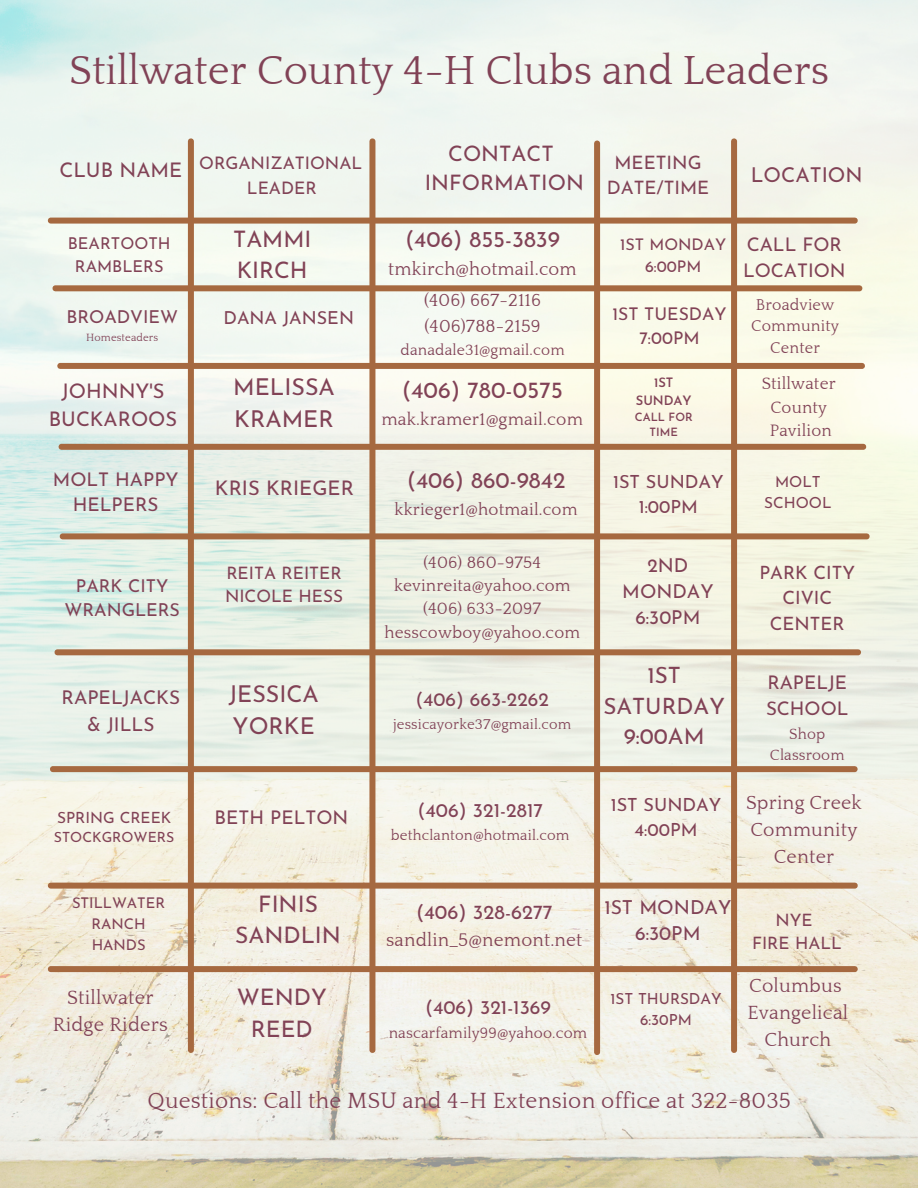
<style>
.page{position:relative;width:918px;height:1188px;background:#fff}
.page>*{position:absolute;margin:0;border:0;box-sizing:border-box;transform-origin:0 0}
.t1{font:41.7px "Quattrocento";color:#814256}
.t2{font:23.25px/32.2px "Josefin Sans";color:#814256}
.t3{font:22.8px/31.7px "Josefin Sans";color:#814256;text-align:center}
.t4{font:22.5px "Quattrocento";letter-spacing:.01em;color:#814256}
.t5{font:22.5px/30.6px "Josefin Sans";color:#814256;text-align:center}
.t6{font:21.3px/29.1px "Josefin Sans";color:#814256;text-align:center}
.t7{font:20.55px "Josefin Sans";color:#814256}
.t8{font:20.1px/27.5px "Josefin Sans";color:#814256;text-align:center}
.t9{font:19.8px/27.3px "Quattrocento";letter-spacing:.01em;color:#814256;text-align:center}
.t10{font:19.5px/26.8px "Quattrocento";letter-spacing:.01em;color:#814256;text-align:center}
.t11{font:19.5px "Josefin Sans";color:#814256}
.t12{font:19.35px/26.7px "Josefin Sans";color:#814256;text-align:center}
.t13{font:19.2px/26.2px "Josefin Sans";color:#814256;text-align:center}
.t14{font:19.05px/26.4px "Josefin Sans";color:#814256;text-align:center}
.t15{font:18.9px/25.5px "Josefin Sans";color:#814256;text-align:center}
.t16{font:18.75px/26px "Josefin Sans";color:#814256}
.t17{font:18.75px "Quattrocento";letter-spacing:.01em;color:#814256}
.t18{font:18.6px "Quattrocento";letter-spacing:.01em;color:#814256}
.t19{font:18.45px/25.3px "Josefin Sans";color:#814256;text-align:center}
.t20{font:18.3px/25.5px "Josefin Sans";color:#814256;text-align:center}
.t21{font:18.15px/25.3px "Josefin Sans";color:#814256;text-align:center}
.t22{font:18px/25.2px "Quattrocento";letter-spacing:.01em;color:#814256}
.t23{font:17.85px "Josefin Sans";color:#814256}
.t24{font:17.7px "Quattrocento";letter-spacing:.01em;color:#814256}
.t25{font:17.7px "Josefin Sans";color:#814256}
.t26{font:17.55px/24.6px "Josefin Sans";color:#814256;text-align:center}
.t27{font:17.25px/24.2px "Josefin Sans";color:#814256}
.t28{font:17.1px/23.2px "Josefin Sans";color:#814256}
.t29{font:17.1px "Quattrocento";letter-spacing:.01em;color:#814256}
.t30{font:16.95px/23.2px "Quattrocento";letter-spacing:.01em;color:#814256;text-align:center}
.t31{font:16.35px/22.8px "Josefin Sans";color:#814256;text-align:center}
.t32{font:16.05px/21.8px "Quattrocento";letter-spacing:.01em;color:#814256;text-align:center}
.t33{font:16.05px/22.2px "Josefin Sans";color:#814256;text-align:center}
.t34{font:15.45px "Quattrocento";letter-spacing:.01em;color:#814256}
.t35{font:15.45px "Josefin Sans";color:#814256}
.t36{font:15.3px/21.1px "Josefin Sans";color:#814256;text-align:center}
.t37{font:15.3px/20.9px "Quattrocento";letter-spacing:.01em;color:#814256;text-align:center}
.t38{font:14.85px "Quattrocento";letter-spacing:.01em;color:#814256}
.t39{font:14.7px/20.5px "Josefin Sans";color:#814256;text-align:center}
.t40{font:14.55px "Quattrocento";letter-spacing:.01em;color:#814256}
.t41{font:14.1px "Josefin Sans";color:#814256}
.t42{font:600 12.9px/18px "Josefin Sans";color:#814256;text-align:center}
.t43{font:600 11.4px/15.1px "Josefin Sans";color:#814256;text-align:center}
.t44{font:10.8px "Quattrocento";letter-spacing:.01em;color:#814256}
.s1{font-size:20.1px}
</style>
<div class="page">
<img style="left:0;top:0;width:918px;height:1188px">
<div style="left:51px;top:218px;width:804px;height:5px;background:#a66940"></div>
<div style="left:55px;top:285px;width:805px;height:6px;background:#a66940"></div>
<div style="left:61px;top:444px;width:802px;height:6px;background:#a66940"></div>
<div style="left:62px;top:534px;width:805px;height:5px;background:#a66940"></div>
<div style="left:57px;top:649px;width:801px;height:6px;background:#a66940"></div>
<div style="left:60px;top:363px;width:802px;height:6px;background:#a66940"></div>
<div style="left:53px;top:766px;width:802px;height:6px;background:#a66940"></div>
<div style="left:51px;top:883px;width:804px;height:6px;background:#a66940"></div>
<div style="left:51px;top:966px;width:804px;height:6px;background:#a66940"></div>
<div style="left:188px;top:141px;width:6px;height:909px;background:#a66940"></div>
<div style="left:370px;top:141px;width:5px;height:909px;background:#a66940"></div>
<div style="left:594px;top:143px;width:6px;height:909px;background:#a66940"></div>
<div style="left:731px;top:141px;width:6px;height:909px;background:#a66940"></div>
<h1 class="t1" style="left:69px;top:48px;width:761px">Stillwater County 4-H Clubs and Leaders</h1>
<p class="t27" style="left:247px;top:153px;width:117px;text-indent:-188px"><span class="s1">CLUB NAME</span> ORGANIZATIONAL<br>LEADER</p>
<p class="t6" style="left:425px;top:141px;width:161px">CONTACT<br>INFORMATION</p>
<p class="t19" style="left:607px;top:151px;width:104px">MEETING<br>DATE/TIME</p>
<p class="t7" style="left:751px;top:167px;width:113px">LOCATION</p>
<p class="t31" style="left:68px;top:234px;width:104px">BEARTOOTH<br>RAMBLERS</p>
<h3 class="t3" style="left:233px;top:226px;width:80px;text-align:left">TAMMI<br>KIRCH</h3>
<h3 class="t3" style="left:405px;top:225px;width:156px">(406) 855-3839</h3>
<p class="t18" style="left:388px;top:259px;width:190px">tmkirch@hotmail.com</p>
<p class="t23" style="left:66px;top:310px;width:113px">BROADVIEW</p>
<p class="t44" style="left:86px;top:332px;width:73px">Homesteaders</p>
<p class="t23" style="left:224px;top:310px;width:132px">DANA JANSEN</p>
<p class="t22" style="left:424px;top:288px;width:118px">(406) 667-2116 (406)788-2159</p>
<p class="t34" style="left:401px;top:342px;width:166px">danadale31@gmail.com</p>
<p class="t8" style="left:49px;top:380px;width:130px">JOHNNY'S<br>BUCKAROOS</p>
<h2 class="t2" style="left:233px;top:373px;width:103px">MELISSA<br>KRAMER</h2>
<h2 class="t2" style="left:402px;top:376px;width:163px">(406) 780-0575</h2>
<p class="t24" style="left:381px;top:410px;width:203px">mak.kramer1@gmail.com</p>
<p class="t15" style="left:53px;top:468px;width:127px">MOLT HAPPY<br>HELPERS</p>
<p class="t8" style="left:215px;top:477px;width:140px">KRIS KRIEGER</p>
<h3 class="t3" style="left:407px;top:466px;width:160px">(406) 860-9842</h3>
<p class="t29" style="left:395px;top:501px;width:185px">kkrieger1@hotmail.com</p>
<p class="t33" style="left:620px;top:235px;width:107px">1ST MONDAY<br>6:00PM</p>
<p class="t16" style="left:743px;top:233px;width:104px">CALL FOR<br>LOCATION</p>
<p class="t26" style="left:612px;top:303px;width:116px">1ST TUESDAY<br>7:00PM</p>
<p class="t32" style="left:751px;top:294px;width:89px">Broadview<br>Community<br>Center</p>
<p class="t42" style="left:636px;top:374px;width:57px">1ST<br>SUNDAY</p>
<p class="t43" style="left:635px;top:410px;width:59px">CALL FOR<br>TIME</p>
<p class="t30" style="left:762px;top:372px;width:75px">Stillwater<br>County<br>Pavilion</p>
<p class="t21" style="left:613px;top:471px;width:112px">1ST SUNDAY<br>1:00PM</p>
<p class="t36" style="left:764px;top:473px;width:69px">MOLT<br>SCHOOL</p>
<p class="t25" style="left:76px;top:578px;width:94px">PARK CITY</p>
<p class="t23" style="left:64px;top:603px;width:117px">WRANGLERS</p>
<p class="t28" style="left:225px;top:563px;width:120px">REITA REITER<br>NICOLE HESS</p>
<p class="t30" style="left:384px;top:551px;width:197px">(406) 860-9754 kevinreita@yahoo.com (406) 633-2097 hesscowboy@yahoo.com</p>
<p class="t13" style="left:622px;top:554px;width:93px">2ND<br>MONDAY<br>6:30PM</p>
<p class="t20" style="left:759px;top:561px;width:97px">PARK CITY<br>CIVIC<br>CENTER</p>
<p class="t14" style="left:62px;top:687px;width:120px">RAPELJACKS &amp; JILLS</p>
<h2 class="t2" style="left:229px;top:681px;width:92px;line-height:31.7px">JESSICA<br>YORKE</h2>
<p class="t12" style="left:415px;top:688px;width:135px">(406) 663-2262</p>
<p class="t40" style="left:393px;top:716px;width:180px">jessicayorke37@gmail.com</p>
<p class="t35" style="left:57px;top:811px;width:116px">SPRING CREEK</p>
<p class="t41" style="left:54px;top:831px;width:122px">STOCKGROWERS</p>
<p class="t15" style="left:215px;top:806px;width:135px">BETH PELTON</p>
<p class="t11" style="left:418px;top:802px;width:127px">(406) 321-2817</p>
<p class="t38" style="left:391px;top:827px;width:180px">bethclanton@hotmail.com</p>
<p class="t39" style="left:72px;top:894px;width:95px">STILLWATER<br>RANCH<br>HANDS</p>
<h3 class="t3" style="left:235px;top:890px;width:107px">FINIS<br>SANDLIN</h3>
<p class="t8" style="left:416px;top:900px;width:138px">(406) 328-6277</p>
<p class="t17" style="left:386px;top:930px;width:198px">sandlin_5@nemont.net</p>
<p class="t9" style="left:53px;top:984px;width:116px">Stillwater<br>Ridge Riders</p>
<h3 class="t3" style="left:237px;top:984px;width:91px">WENDY<br>REED</h3>
<p class="t11" style="left:425px;top:1000px;width:127px">(406) 321-1369</p>
<p class="t34" style="left:389px;top:1025px;width:200px">nascarfamily99@yahoo.com</p>
<h3 class="t5" style="left:603px;top:662px;width:123px">1ST<br>SATURDAY<br>9:00AM</h3>
<p class="t16" style="left:766px;top:672px;width:84px">RAPELJE<br>SCHOOL</p>
<p class="t37" style="left:770px;top:724px;width:76px">Shop<br>Classroom</p>
<p class="t21" style="left:611px;top:794px;width:112px">1ST SUNDAY<br>4:00PM</p>
<p class="t12" style="left:604px;top:896px;width:129px">1ST MONDAY<br>6:30PM</p>
<p class="t36" style="left:610px;top:989px;width:113px">1ST THURSDAY<br>6:30PM</p>
<p class="t10" style="left:746px;top:790px;width:117px">Spring Creek<br>Community<br>Center</p>
<p class="t28" style="left:752px;top:910px;width:91px;text-align:center">NYE<br>FIRE HALL</p>
<p class="t10" style="left:748px;top:973px;width:102px">Columbus<br>Evangelical<br>Church</p>
<h3 class="t4" style="left:148px;top:1089px;width:645px">Questions: Call the MSU and 4-H Extension office at 322-8035</h3>
</div>
